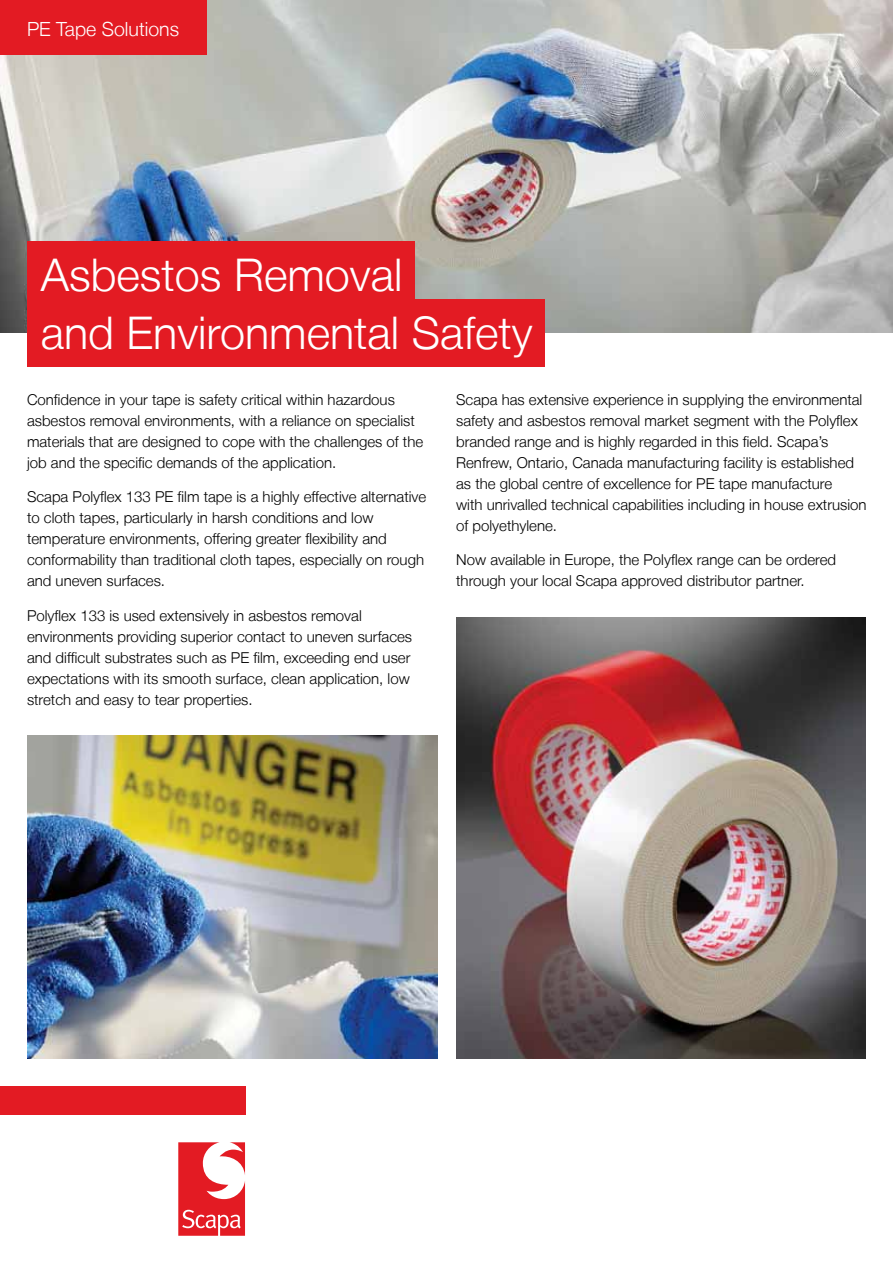
<style>
.page{position:relative;width:893px;height:1263px;background:#fff}
.page>*{position:absolute;margin:0;border:0;box-sizing:border-box;transform-origin:0 0}
.t1{font:300 45px/57px "Helvetica Neue LT";color:#fff}
.t2{font:300 19.5px "Helvetica Neue LT";color:#fff}
.t3{font:300 15px/21px "Helvetica Neue LT";color:#000}
</style>
<div class="page">
<img style="left:0;top:0;width:893px;height:333px">
<img style="left:456px;top:618px;width:410px;height:440px">
<div style="left:0;top:0;width:206px;height:54px;background:#e31b23"></div>
<svg style="left:178px;top:1142px;width:67px;height:94px"></svg>
<div style="left:0;top:1087px;width:245px;height:28px;background:#e31b23"></div>
<img style="left:28px;top:735px;width:409px;height:323px">
<div style="left:27px;top:242px;width:387px;height:125px;background:#e31b23"></div>
<div style="left:27px;top:299px;width:518px;height:68px;background:#e31b23"></div>
<h2 class="t2" style="left:27px;top:18px;width:154px">PE Tape Solutions</h2>
<h1 class="t1" style="left:41px;top:246px;width:493px">Asbestos Removal<br>and Environmental Safety</h1>
<p class="t3" style="left:27px;top:388px;width:398px">Confidence in your tape is safety critical within hazardous asbestos removal environments, with a reliance on specialist materials that are designed to cope with the challenges of the job and the specific demands of the application.</p>
<p class="t3" style="left:27px;top:486px;width:401px">Scapa Polyflex 133 PE film tape is a highly effective alternative to cloth tapes, particularly in harsh conditions and low temperature environments, offering greater flexibility and conformability than traditional cloth tapes, especially on rough and uneven surfaces.</p>
<p class="t3" style="left:27px;top:604px;width:387px">Polyflex 133 is used extensively in asbestos removal environments providing superior contact to uneven surfaces and difficult substrates such as PE film, exceeding end user expectations with its smooth surface, clean application, low stretch and easy to tear properties.</p>
<p class="t3" style="left:456px;top:388px;width:412px">Scapa has extensive experience in supplying the environmental safety and asbestos removal market segment with the Polyflex branded range and is highly regarded in this field. Scapa’s Renfrew, Ontario, Canada manufacturing facility is established as the global centre of excellence for PE tape manufacture<br>with unrivalled technical capabilities including in house extrusion of polyethylene.</p>
<p class="t3" style="left:456px;top:549px;width:381px">Now available in Europe, the Polyflex range can be ordered through your local Scapa approved distributor partner.</p>
</div>
